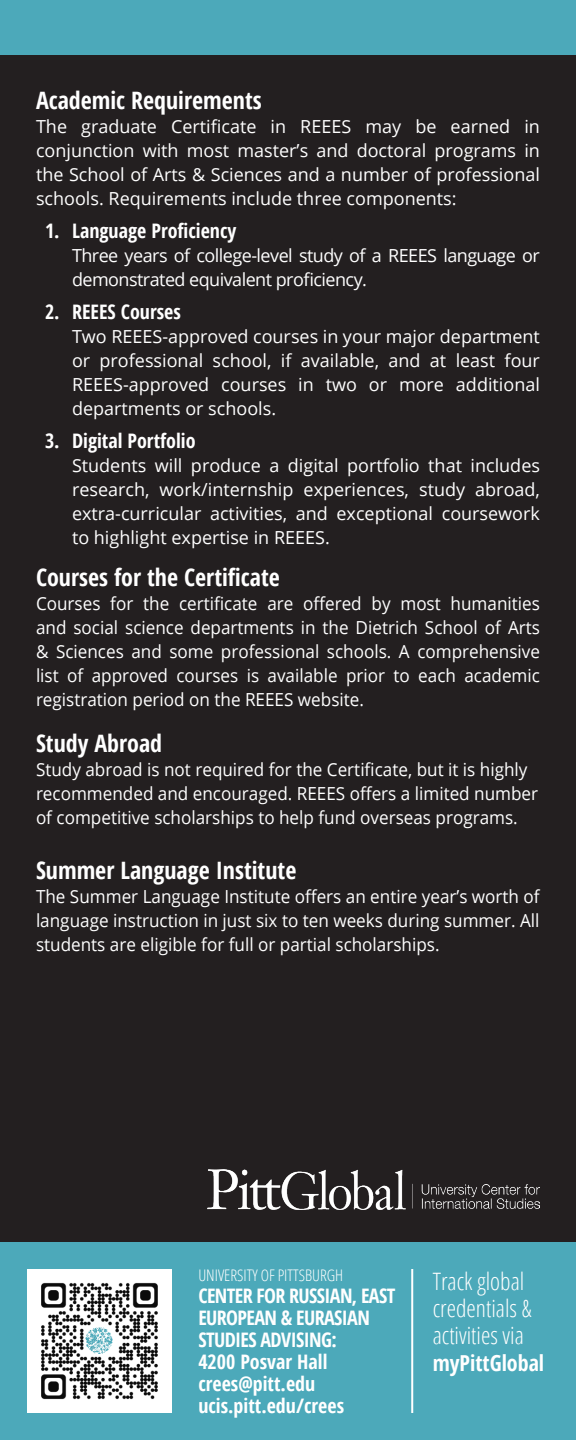
<style>
.page{position:relative;width:576px;height:1440px;background:#fff}
.page>*{position:absolute;margin:0;border:0;box-sizing:border-box;transform-origin:0 0}
.Headings_main_sectio{font:700 24px "Open Sans Condensed";color:#fff}
.Sidebar_text{font:300 24px/27px "Open Sans Condensed";color:#fff}
.Sidebar_text-2{font:700 22px "Open Sans Condensed";color:#fff}
.Sidebar_headline{font:700 20px "Open Sans Condensed";color:#fff}
.Sidebar_headline-2{font:700 20px "Open Sans Condensed";letter-spacing:-.03em;color:#fff}
.Sidebar_text-3{font:700 20px "Open Sans Condensed";color:#fff}
.Headings_main_sectio-2{font:18px/24px "Open Sans";color:#fff;text-align:justify}
.Beginning_para{font:18px/24px "Open Sans";color:#fff;scale:.95 1}
.Intro_para_to_reqmts{font:18px/24px "Open Sans";color:#fff;text-align:justify;scale:.95 1}
.Beginning_para-2{font:18px/24px "Open Sans";color:#fff;text-align:justify}
.Headings_main_sectio-3{font:18px/24px "Open Sans";letter-spacing:-.03em;color:#fff}
.Sidebar_headline-3{font:300 16px "Open Sans Condensed";color:#fff}
</style>
<div class="page">
<div style="left:0;top:55px;width:576px;height:1187px;background:#231f20"></div>
<div style="left:0;top:1242px;width:576px;height:198px;background:#4ca9ba"></div>
<img style="left:27px;top:1269px;width:144px;height:144px">
<div style="left:0;top:0;width:576px;height:55px;background:#4ca9ba"></div>
<hr style="left:411px;top:1269px;width:2px;height:144px;background:#fff">
<img style="left:207px;top:1170px;width:333px;height:39px">
<p class="Headings_main_sectio" style="left:36px;top:84px;width:227px">Academic Requirements</p>
<p class="Beginning_para-2" style="left:36px;top:114px;width:506px">The graduate Certificate in REEES may be earned in conjunction with most master’s and doctoral programs in the School of Arts &amp; Sciences and a number of professional schools. Requirements include three components:</p>
<p class="Sidebar_headline" style="left:45px;top:217px;width:193px">1. Language Proficiency</p>
<p class="Headings_main_sectio-3" style="left:72px;top:243px;width:470px">Three years of college-level study of a REEES language or demonstrated equivalent proficiency.</p>
<p class="Sidebar_headline" style="left:45px;top:298px;width:137px">2. REEES Courses</p>
<p class="Headings_main_sectio-2" style="left:72px;top:324px;width:470px">Two REEES-approved courses in your major department or professional school, if available, and at least four REEES-approved courses in two or more additional departments or schools.</p>
<p class="Sidebar_headline" style="left:45px;top:427px;width:152px">3. Digital Portfolio</p>
<p class="Headings_main_sectio-2" style="left:72px;top:453px;width:470px">Students will produce a digital portfolio that includes research, work/internship experiences, study abroad, extra-curricular activities, and exceptional coursework to highlight expertise in REEES.</p>
<p class="Headings_main_sectio" style="left:36px;top:560px;width:245px">Courses for the Certificate</p>
<p class="Intro_para_to_reqmts" style="left:36px;top:591px;width:532px">Courses for the certificate are offered by most humanities and social science departments in the Dietrich School of Arts &amp; Sciences and some professional schools. A comprehensive list of approved courses is available prior to each academic registration period on the REEES website.</p>
<p class="Headings_main_sectio" style="left:36px;top:726px;width:128px">Study Abroad</p>
<p class="Beginning_para" style="left:36px;top:757px;width:530px">Study abroad is not required for the Certificate, but it is highly recommended and encouraged. REEES offers a limited number of competitive scholarships to help fund overseas programs.</p>
<p class="Headings_main_sectio" style="left:36px;top:853px;width:262px">Summer Language Institute</p>
<p class="Beginning_para" style="left:36px;top:884px;width:532px;text-align:justify">The Summer Language Institute offers an entire year’s worth of language instruction in just six to ten weeks during summer. All students are eligible for full or partial scholarships.</p>
<p class="Sidebar_headline-3" style="left:198px;top:1265px;width:146px">UNIVERSITY OF PITTSBURGH</p>
<p class="Sidebar_headline-2" style="left:198px;top:1282px;width:199px">CENTER FOR RUSSIAN, EAST</p>
<p class="Sidebar_headline-2" style="left:198px;top:1304px;width:173px">EUROPEAN &amp; EURASIAN</p>
<p class="Sidebar_headline-2" style="left:198px;top:1326px;width:140px">STUDIES ADVISING:</p>
<p class="Sidebar_headline" style="left:198px;top:1348px;width:131px">4200 Posvar Hall</p>
<p class="Sidebar_text-3" style="left:198px;top:1370px;width:118px">crees@pitt.edu</p>
<p class="Sidebar_text-3" style="left:198px;top:1392px;width:147px">ucis.pitt.edu/crees</p>
<p class="Sidebar_text" style="left:433px;top:1267px;width:100px">Track global credentials &amp; activities via</p>
<p class="Sidebar_text-2" style="left:433px;top:1348px;width:113px">myPittGlobal</p>
</div>
